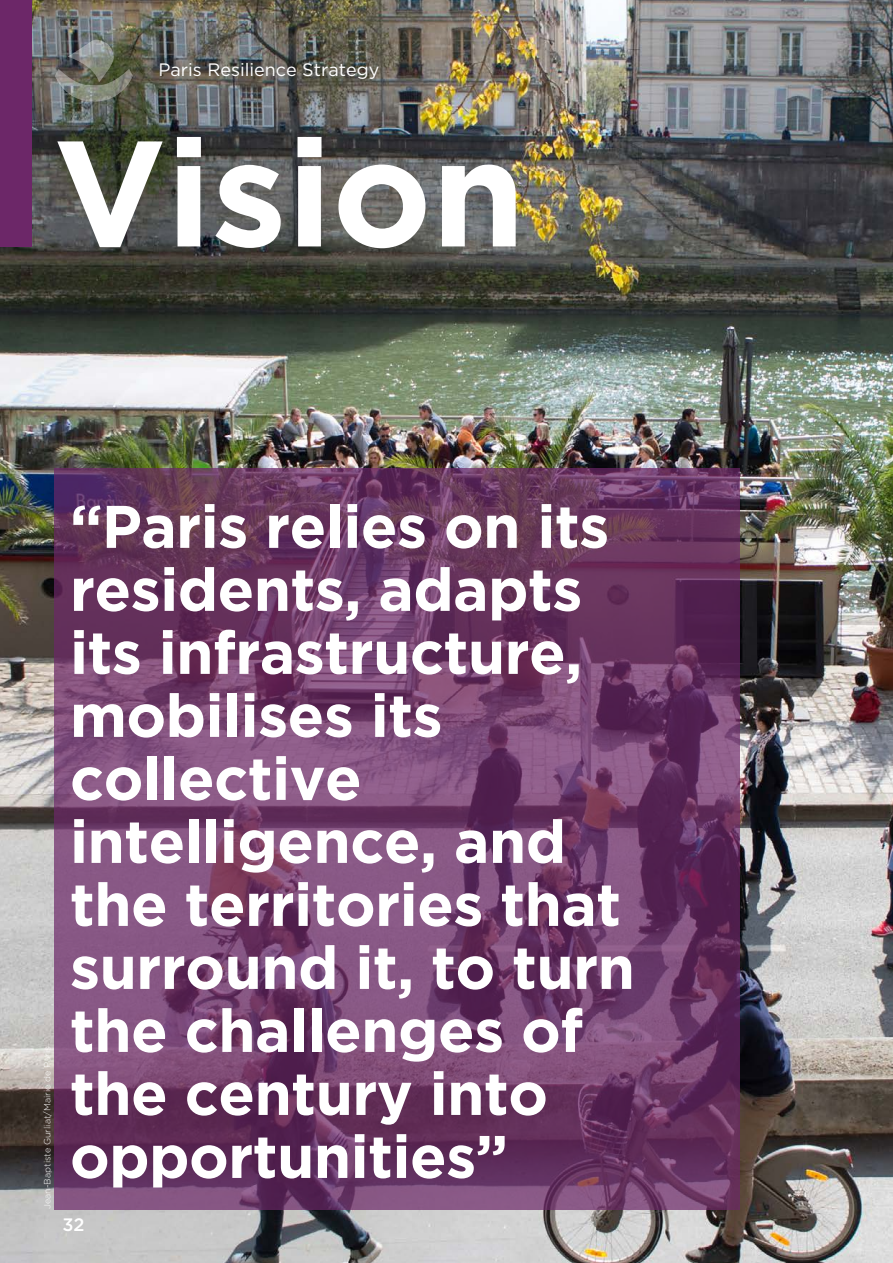
<style>
.page{position:relative;width:893px;height:1263px;background:#fff}
.page>*{position:absolute;margin:0;border:0;box-sizing:border-box;transform-origin:0 0}
.Splitters{font:700 150px "Gotham";color:#fff}
.Body{font:700 60px/63px "Gotham";letter-spacing:-.01em;color:#fff}
.t1{font:18px "Gotham";color:#fff}
.t2{font:500 18px "Gotham";color:#fff}
.Pilier_details{font:300 9px "Gotham";color:#fff}
</style>
<div class="page">
<img style="left:0;top:0;width:893px;height:1263px">
<svg style="left:55px;top:38px;width:78px;height:64px;background:#6f7368"></svg>
<svg style="left:54px;top:468px;width:685px;height:741px;background:#703e6a"></svg>
<div style="left:0;top:0;width:31px;height:246px;background:#6c2768"></div>
<p class="t1" style="left:159px;top:59px;width:222px">Paris Resilience Strategy</p>
<p class="Splitters" style="left:54px;top:107px;width:473px">Vision</p>
<p class="Pilier_details" style="left:42px;top:1209px;width:164px;rotate:-90deg">Jean-Baptiste Gurliat/Mairie de Paris</p>
<p class="Body" style="left:70px;top:494px;width:567px">“Paris relies on its residents, adapts its infrastructure, mobilises its collective intelligence, and the territories that surround it, to turn the challenges of the century into opportunities”</p>
<p class="t2" style="left:63px;top:1214px;width:24px">32</p>
</div>
